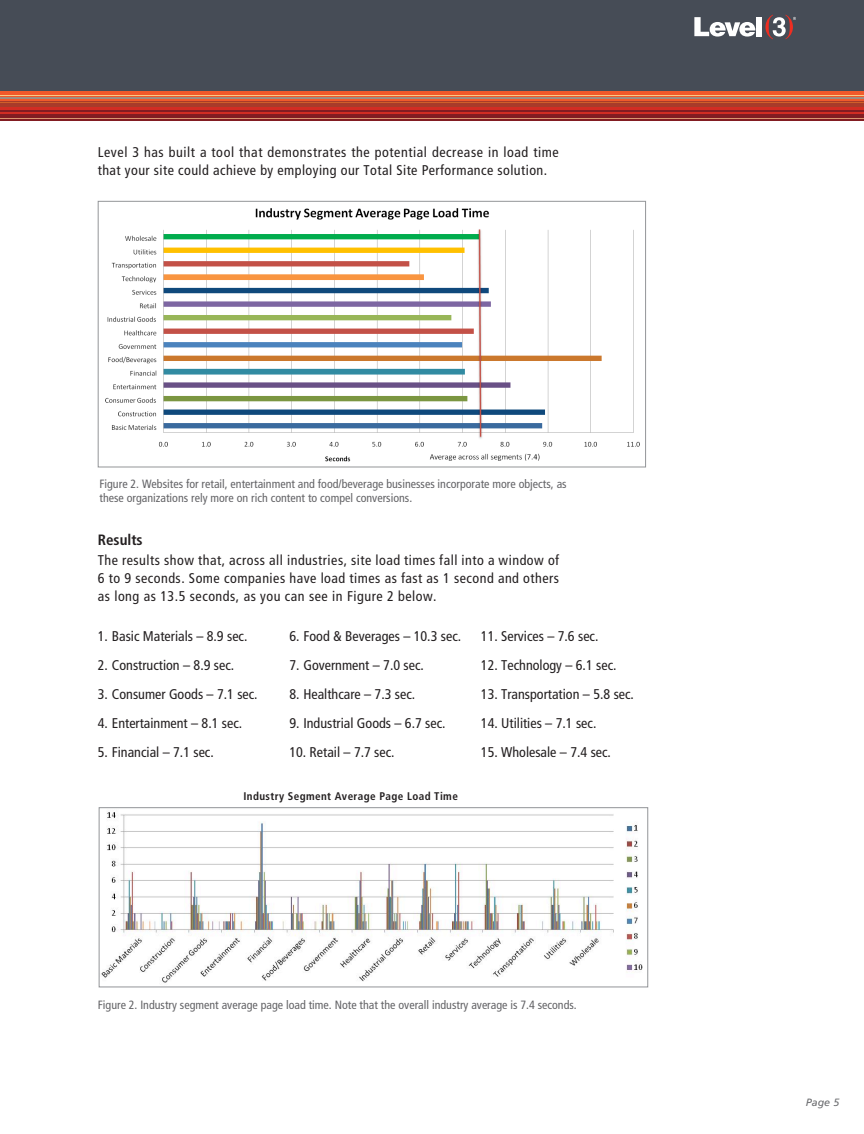
<style>
.page{position:relative;width:864px;height:1134px;background:#fff}
.page>*{position:absolute;margin:0;border:0;box-sizing:border-box;transform-origin:0 0}
.B2_Section_subhead{font:700 condensed 15px "Frutiger";color:#231f20}
.C_Body_text{font:condensed 14.1px/18px "Frutiger";color:#231f20;text-align:justify}
.C_Body_text-2{font:condensed 14.1px/18px "Frutiger";letter-spacing:.03em;color:#231f20}
.Pull_Quote_Attribute{font:condensed 12px/14.4px "Frutiger";color:#636366}
.C_Body_text-3{font:700 condensed 11.1px "Frutiger";letter-spacing:.035em;color:#231f20}
.L_Page_Number_and_Da{font:italic 10.65px "Frutiger";color:#6c6d70}
</style>
<div class="page">
<svg style="left:0;top:91px;width:864px;height:10px;background:#e86b3e"></svg>
<svg style="left:0;top:107px;width:864px;height:7px;background:#c42a22"></svg>
<svg style="left:0;top:114px;width:864px;height:7px;background:#91312e"></svg>
<div style="left:0;top:101px;width:864px;height:6px;background:#a83b2a"></div>
<hr style="left:0;top:111px;width:864px;height:1px;background:#821d22">
<hr style="left:0;top:97px;width:864px;height:1px;background:#9d8d85">
<hr style="left:0;top:119px;width:864px;height:1px;background:#dd966f">
<hr style="left:0;top:102px;width:864px;height:1px;background:#d05f29">
<div style="left:0;top:0;width:864px;height:91px;background:#464c56"></div>
<svg style="left:694px;top:17px;width:61px;height:20px"></svg>
<div style="left:756px;top:17px;width:6px;height:19px;background:#fff"></div>
<svg style="left:765px;top:15px;width:31px;height:24px"></svg>
<img style="left:105px;top:208px;width:535px;height:254px">
<div style="left:98px;top:201px;width:548px;height:266px;border:1px solid #939598"></div>
<img style="left:101px;top:812px;width:542px;height:171px">
<div style="left:99px;top:807px;width:549px;height:180px;border:1px solid #939598"></div>
<p class="C_Body_text-2" style="left:98px;top:143px;width:463px">Level 3 has built a tool that demonstrates the potential decrease in load time that your site could achieve by employing our Total Site Performance solution.</p>
<p class="Pull_Quote_Attribute" style="left:99px;top:477px;width:469px">Figure 2. Websites for retail, entertainment and food/beverage businesses incorporate more objects, as these organizations rely more on rich content to compel conversions.</p>
<p class="B2_Section_subhead" style="left:98px;top:531px;width:46px">Results</p>
<p class="C_Body_text" style="left:98px;top:551px;width:463px">The results show that, across all industries, site load times fall into a window of 6 to 9 seconds. Some companies have load times as fast as 1 second and others as long as 13.5 seconds, as you can see in Figure 2 below.</p>
<p class="C_Body_text" style="left:98px;top:628px;width:151px">1. Basic Materials – 8.9 sec.</p>
<p class="C_Body_text" style="left:98px;top:656px;width:138px">2. Construction – 8.9 sec.</p>
<p class="C_Body_text" style="left:98px;top:685px;width:161px">3. Consumer Goods – 7.1 sec.</p>
<p class="C_Body_text" style="left:98px;top:714px;width:146px">4. Entertainment – 8.1 sec.</p>
<p class="C_Body_text" style="left:98px;top:743px;width:118px">5. Financial – 7.1 sec.</p>
<p class="C_Body_text" style="left:289px;top:628px;width:173px">6. Food &amp; Beverages – 10.3 sec.</p>
<p class="C_Body_text" style="left:289px;top:656px;width:136px">7. Government – 7.0 sec.</p>
<p class="C_Body_text" style="left:289px;top:685px;width:127px">8. Healthcare – 7.3 sec.</p>
<p class="C_Body_text" style="left:289px;top:714px;width:158px">9. Industrial Goods – 6.7 sec.</p>
<p class="C_Body_text" style="left:289px;top:743px;width:107px">10. Retail – 7.7 sec.</p>
<p class="C_Body_text" style="left:481px;top:628px;width:119px">11. Services – 7.6 sec.</p>
<p class="C_Body_text" style="left:481px;top:656px;width:137px">12. Technology – 6.1 sec.</p>
<p class="C_Body_text" style="left:481px;top:685px;width:155px">13. Transportation – 5.8 sec.</p>
<p class="C_Body_text" style="left:481px;top:714px;width:117px">14. Utilities – 7.1 sec.</p>
<p class="C_Body_text" style="left:481px;top:743px;width:132px">15. Wholesale – 7.4 sec.</p>
<p class="C_Body_text-3" style="left:243px;top:790px;width:216px">Industry Segment Average Page Load Time</p>
<p class="Pull_Quote_Attribute" style="left:98px;top:998px;width:480px">Figure 2. Industry segment average page load time. Note that the overall industry average is 7.4 seconds.</p>
<p class="L_Page_Number_and_Da" style="left:806px;top:1096px;width:35px">Page 5</p>
</div>
